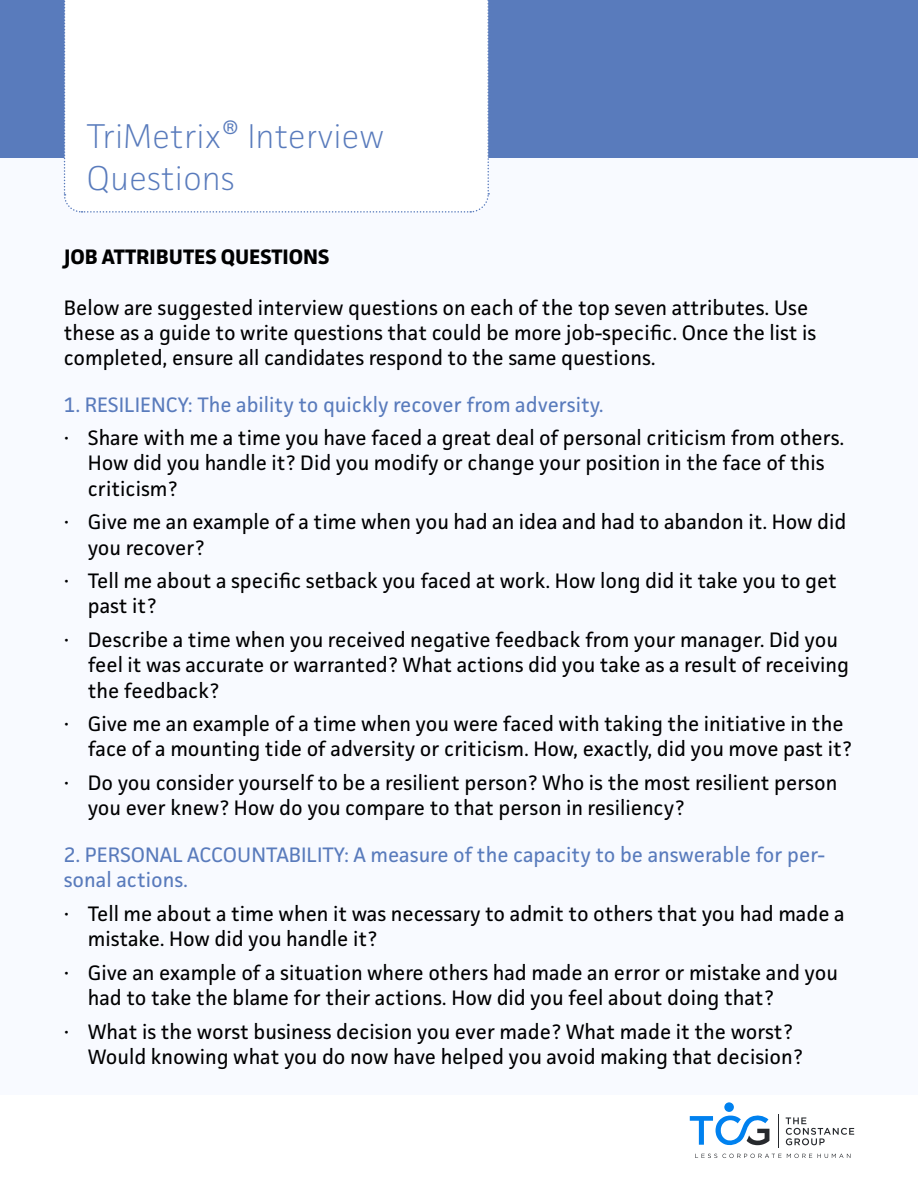
<style>
.page{position:relative;width:918px;height:1188px;background:#fff}
.page>*{position:absolute;margin:0;border:0;box-sizing:border-box;transform-origin:0 0}
.t1{font:200 34.5px/41.4px "Facit";color:#597bbc}
.t2{font:21px/25.2px "Facit";color:#000}
.t3{font:21px/25.2px "Facit";color:#597bbc}
.t4{font:700 21px "Facit";color:#000}
.s1{font-weight:300}
</style>
<div class="page">
<svg style="left:695px;top:1154px;width:155px;height:4px"></svg>
<svg style="left:786px;top:1117px;width:68px;height:28px"></svg>
<hr style="left:779px;top:1114px;width:1px;height:34px;background:#26292d">
<svg style="left:690px;top:1115px;width:79px;height:31px"></svg>
<div style="left:724px;top:1102px;width:10px;height:10px;background:#0081ef;border-radius:50%"></div>
<div style="left:0;top:0;width:918px;height:159px;background:#597bbc"></div>
<div style="left:0;top:159px;width:918px;height:936px;background:#f8faff"></div>
<div style="left:63px;top:0;width:427px;height:213px;background:#fff"></div>
<h1 class="t1" style="left:87px;top:115px;width:299px">TriMetrix® Interview<br>Questions</h1>
<p class="t4" style="left:64px;top:244px;width:267px">JOB ATTRIBUTES QUESTIONS</p>
<p class="t2" style="left:64px;top:294px;width:754px">Below are suggested interview questions on each of the top seven attributes. Use these as a guide to write questions that could be more job-specific. Once the list is completed, ensure all candidates respond to the same questions.</p>
<p class="t3" style="left:64px;top:391px;width:541px">1. RESILIENCY: The ability to quickly recover from adversity.</p>
<p class="t2" style="left:88px;top:425px;width:758px;text-indent:-24px"><span class="s1">•</span> Share with me a time you have faced a great deal of personal criticism from others.<br>How did you handle it? Did you modify or change your position in the face of this criticism?</p>
<p class="t2" style="left:88px;top:509px;width:760px;text-indent:-24px"><span class="s1">•</span> Give me an example of a time when you had an idea and had to abandon it. How did you recover?</p>
<p class="t2" style="left:88px;top:568px;width:751px;text-indent:-24px"><span class="s1">•</span> Tell me about a specific setback you faced at work. How long did it take you to get past it?</p>
<p class="t2" style="left:88px;top:627px;width:763px;text-indent:-24px"><span class="s1">•</span> Describe a time when you received negative feedback from your manager. Did you feel it was accurate or warranted? What actions did you take as a result of receiving the feedback?</p>
<p class="t2" style="left:88px;top:711px;width:766px;text-indent:-24px"><span class="s1">•</span> Give me an example of a time when you were faced with taking the initiative in the face of a mounting tide of adversity or criticism. How, exactly, did you move past it?</p>
<p class="t2" style="left:88px;top:770px;width:751px;text-indent:-24px"><span class="s1">•</span> Do you consider yourself to be a resilient person? Who is the most resilient person you ever knew? How do you compare to that person in resiliency?</p>
<p class="t3" style="left:64px;top:842px;width:762px">2. PERSONAL ACCOUNTABILITY: A measure of the capacity to be answerable for per&shy;sonal actions.</p>
<p class="t2" style="left:88px;top:900px;width:759px;text-indent:-24px"><span class="s1">•</span> Tell me about a time when it was necessary to admit to others that you had made a mistake. How did you handle it?</p>
<p class="t2" style="left:88px;top:959px;width:752px;text-indent:-24px"><span class="s1">•</span> Give an example of a situation where others had made an error or mistake and you had to take the blame for their actions. How did you feel about doing that?</p>
<p class="t2" style="left:88px;top:1018px;width:717px;text-indent:-24px"><span class="s1">•</span> What is the worst business decision you ever made? What made it the worst?<br>Would knowing what you do now have helped you avoid making that decision?</p>
</div>
